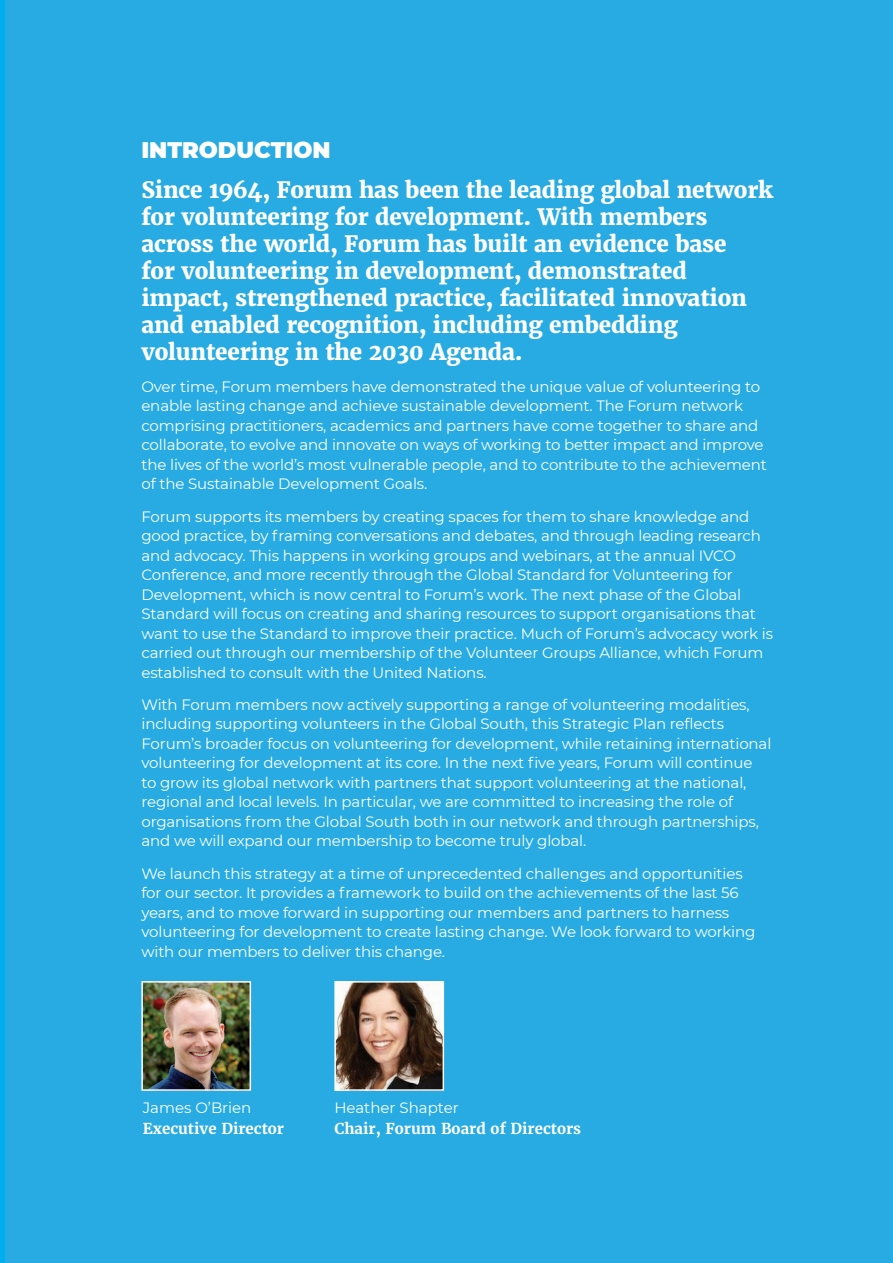
<style>
.page{position:relative;width:893px;height:1263px;background:#fff}
.page>*{position:absolute;margin:0;border:0;box-sizing:border-box;transform-origin:0 0}
.t1{font:800 22.5px/27px "Merriweather";letter-spacing:-.01em;color:#fff}
.t2{font:900 22.5px "Montserrat";color:#fff}
.t3{font:15px/19.5px "Montserrat";letter-spacing:-.01em;color:#fff}
.t4{font:700 15px/21px "Merriweather";color:#fff}
.s1{font-family:"Montserrat";font-weight:900}
.s2{font-family:"Montserrat";font-weight:400}
</style>
<div class="page">
<div style="left:5px;top:0;width:888px;height:1263px;background:#27abe2"></div>
<img style="left:144px;top:984px;width:104px;height:104px">
<div style="left:141px;top:981px;width:110px;height:110px;border:2px solid #fff"></div>
<img style="left:337px;top:984px;width:104px;height:104px">
<div style="left:334px;top:981px;width:110px;height:110px;border:2px solid #fff"></div>
<p class="t2" style="left:136px;top:133px;width:191px">INTRODUCTION</p>
<p class="t1" style="left:136px;top:176px;width:633px">Since 1964, Forum has been the leading global network for volunteering for development. With members across the world, Forum has built an evidence base<br>for volunteering in development, demonstrated impact, strengthened practice, facilitated innovation and enabled recognition, including embedding volunteering in the 2030 Agenda.</p>
<p class="t3" style="left:136px;top:376px;width:626px">Over time, Forum members have demonstrated the unique value of volunteering to enable lasting change and achieve sustainable development. The Forum network comprising practitioners, academics and partners have come together to share and col aborate, to evolve and innovate on ways of working to bet er impact and improve the lives of the world’s most vulnerable people, and to contribute to the achievement of the Sustainable Development Goals.</p>
<p class="t3" style="left:136px;top:506px;width:632px">Forum supports its members by creating spaces for them to share knowledge and good practice, by framing conversations and debates, and through leading research and advocacy. This happens in working groups and webinars, at the annual IVCO Conference, and more recently through the Global Standard for Volunteering for Development, which is now central to Forum’s work. The next phase of the Global Standard wil focus on creating and sharing resources to support organisations that want to use the Standard to improve their practice. Much of Forum’s advocacy work is car ied out through our membership of the Volunteer Groups Alliance, which Forum established to consult with the United Nations.</p>
<p class="t3" style="left:136px;top:694px;width:631px">With Forum members now actively supporting a range of volunteering modalities, including supporting volunteers in the Global South, this Strategic Plan reflects Forum’s broader focus on volunteering for development, while retaining international volunteering for development at its core. In the next five years, Forum will continue<br>to grow its global network with partners that support volunteering at the national, regional and local levels. In particular, we are commit ed to increasing the role of organisations from the Global South both in our network and through partnerships, and we wil expand our membership to become truly global.</p>
<p class="t3" style="left:136px;top:863px;width:615px">We launch this strategy at a time of unprecedented challenges and opportunities for our sector. It provides a framework to build on the achievements of the last 56 years, and to move forward in supporting our members and partners to harnes volunteering for development to create lasting change. We look forward to working with our members to deliver this change.</p>
<p class="t1" style="left:141px;top:130px;width:633px;line-height:39.8px"><span class="s1">INTRODUCTION<br></span>Since 1964, Forum has been the leading global network</p>
<p class="t1" style="left:141px;top:203px;width:607px">for volunteering for development. With members across the world, Forum has built an evidence base for volunteering in development, demonstrated impact, strengthened practice, facilitated innovation and enabled recognition, including embedding volunteering in the 2030 Agenda.</p>
<p class="t3" style="left:141px;top:376px;width:627px">Over time, Forum members have demonstrated the unique value of volunteering to enable lasting change and achieve sustainable development. The Forum network comprising practitioners, academics and partners have come together to share and collaborate, to evolve and innovate on ways of working to better impact and improve the lives of the world’s most vulnerable people, and to contribute to the achievement of the Sustainable Development Goals.</p>
<p class="t3" style="left:141px;top:506px;width:633px">Forum supports its members by creating spaces for them to share knowledge and good practice, by framing conversations and debates, and through leading research and advocacy. This happens in working groups and webinars, at the annual IVCO Conference, and more recently through the Global Standard for Volunteering for Development, which is now central to Forum’s work. The next phase of the Global Standard will focus on creating and sharing resources to support organisations that want to use the Standard to improve their practice. Much of Forum’s advocacy work is carried out through our membership of the Volunteer Groups Alliance, which Forum established to consult with the United Nations.</p>
<p class="t3" style="left:141px;top:694px;width:631px">With Forum members now actively supporting a range of volunteering modalities, including supporting volunteers in the Global South, this Strategic Plan reflects Forum’s broader focus on volunteering for development, while retaining international volunteering for development at its core. In the next five years, Forum will continue<br>to grow its global network with partners that support volunteering at the national, regional and local levels. In particular, we are committed to increasing the role of organisations from the Global South both in our network and through partnerships, and we will expand our membership to become truly global.</p>
<p class="t3" style="left:141px;top:863px;width:616px">We launch this strategy at a time of unprecedented challenges and opportunities for our sector. It provides a framework to build on the achievements of the last 56 years, and to move forward in supporting our members and partners to harness volunteering for development to create lasting change. We look forward to working with our members to deliver this change.</p>
<p class="t4" style="left:143px;top:1097px;width:143px"><span class="s2">James O’Brien<br></span>Executive Director</p>
<p class="t4" style="left:334px;top:1097px;width:248px"><span class="s2">Heather Shapter<br></span>Chair, Forum Board of Directors</p>
</div>
